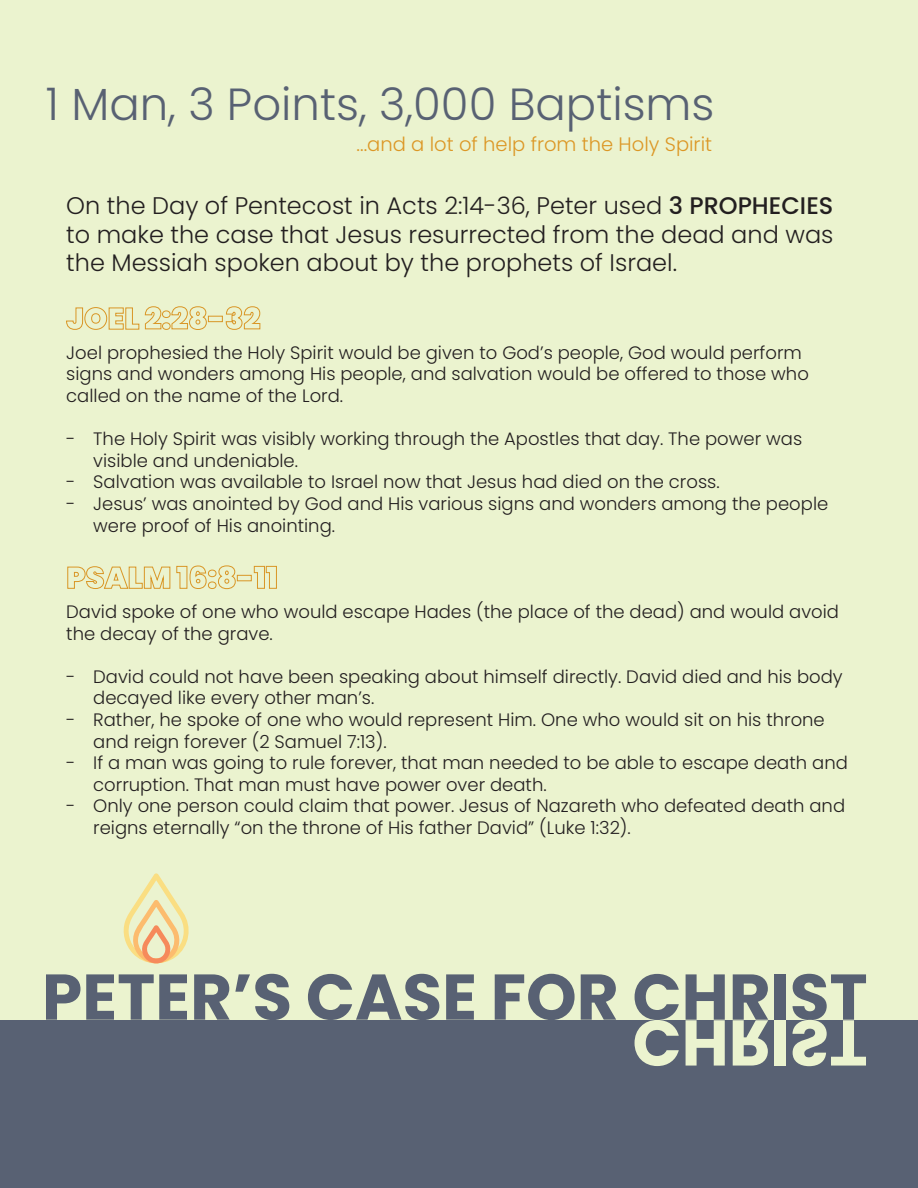
<style>
.page{position:relative;width:918px;height:1188px;background:#fff}
.page>*{position:absolute;margin:0;border:0;box-sizing:border-box;transform-origin:0 0}
.t1{font:700 64.5px "Poppins";color:#586173}
.t2{font:300 45px "Poppins";color:#586173}
.t3{font:300 24px/28.8px "Poppins";color:#231f20;text-align:justify}
.t4{font:300 19.5px "Poppins";color:#dc9725}
.t5{font:300 18px/21.6px "Poppins";color:#231f20}
.s1{font-weight:500}
.s2{color:#ebf3cf}
</style>
<div class="page">
<div style="left:0;top:0;width:918px;height:1148px;background:#ebf3cf"></div>
<div style="left:0;top:1020px;width:918px;height:168px;background:#586173"></div>
<svg style="left:123px;top:873px;width:66px;height:91px"></svg>
<svg style="left:66px;top:306px;width:141px;height:24px"></svg>
<div style="left:208px;top:316px;width:15px;height:6px;border:1px solid #d99626"></div>
<svg style="left:225px;top:306px;width:36px;height:24px"></svg>
<svg style="left:67px;top:565px;width:169px;height:25px"></svg>
<div style="left:237px;top:575px;width:15px;height:6px;border:1px solid #d99626"></div>
<svg style="left:253px;top:565px;width:24px;height:24px"></svg>
<h2 class="t2" style="left:46px;top:78px;width:670px">1 Man, 3 Points, 3,000 Baptisms</h2>
<p class="t4" style="left:357px;top:132px;width:357px">...and a lot of help from the Holy Spirit</p>
<h3 class="t3" style="left:66px;top:191px;width:769px">On the Day of Pentecost in Acts 2:14-36, Peter used <span class="s1">3 PROPHECIES </span>to make the case that Jesus resurrected from the dead and was the Messiah spoken about by the prophets of Israel.</h3>
<p class="t5" style="left:66px;top:342px;width:744px">Joel prophesied the Holy Spirit would be given to God’s people, God would perform signs and wonders among His people, and salvation would be offered to those who called on the name of the Lord.</p>
<p class="t5" style="left:93px;top:428px;width:710px;text-indent:-27px">- The Holy Spirit was visibly working through the Apostles that day. The power was visible and undeniable.</p>
<p class="t5" style="left:66px;top:471px;width:655px">- Salvation was available to Israel now that Jesus had died on the cross.</p>
<p class="t5" style="left:93px;top:493px;width:737px;text-indent:-27px">- Jesus’ was anointed by God and His various signs and wonders among the people were proof of His anointing.</p>
<p class="t5" style="left:66px;top:601px;width:774px">David spoke of one who would escape Hades (the place of the dead) and would avoid the decay of the grave.</p>
<p class="t5" style="left:93px;top:666px;width:751px;text-indent:-27px">- David could not have been speaking about himself directly. David died and his body decayed like every other man’s.</p>
<p class="t5" style="left:93px;top:709px;width:733px;text-indent:-27px">- Rather, he spoke of one who would represent Him. One who would sit on his throne and reign forever (2 Samuel 7:13).</p>
<p class="t5" style="left:93px;top:752px;width:756px;text-indent:-27px">- If a man was going to rule forever, that man needed to be able to escape death and corruption. That man must have power over death.</p>
<p class="t5" style="left:93px;top:795px;width:753px;text-indent:-27px">- Only one person could claim that power. Jesus of Nazareth who defeated death and reigns eternally “on the throne of His father David” (Luke 1:32).</p>
<h1 class="t1" style="left:42px;top:960px;width:827px">PETER’S CASE FOR <span class="s2">CHRIST</span></h1>
</div>
